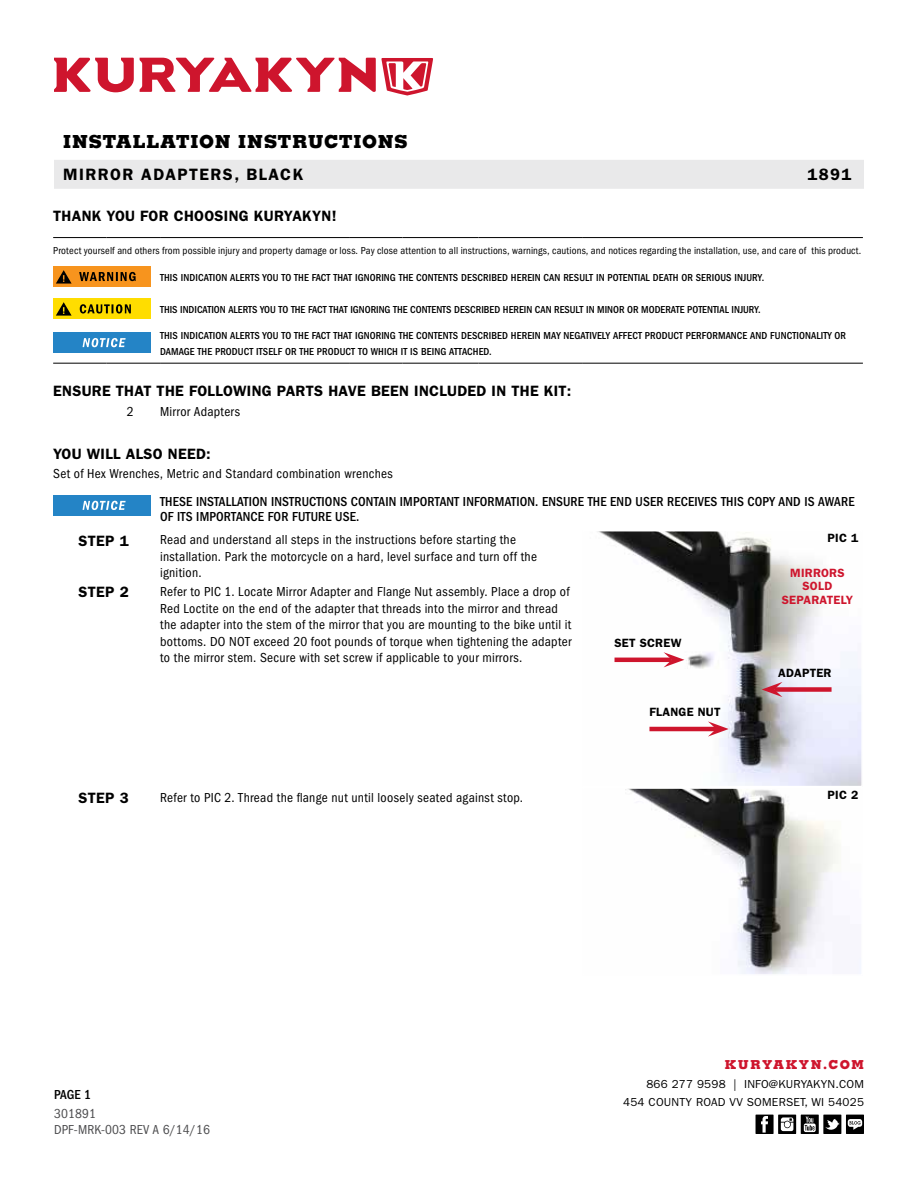
<style>
.page{position:relative;width:918px;height:1188px;background:#fff}
.page>*{position:absolute;margin:0;border:0;box-sizing:border-box;transform-origin:0 0}
.t1{font:800 18px "Memphis";letter-spacing:.04em;color:#000}
.t2{font:600 16.5px "Franklin Gothic";letter-spacing:.09em;color:#000}
.t3{font:600 15px "Franklin Gothic";letter-spacing:.02em;color:#000}
.t4{font:condensed 13.5px/16.5px "Franklin Gothic";letter-spacing:.02em;color:#000}
.t5{font:500 condensed 13.5px/15.8px "Franklin Gothic";letter-spacing:.01em;color:#000}
.t6{font:condensed 13.5px/15.8px "Franklin Gothic";letter-spacing:.01em;color:#4d4d4f}
.t7{font:800 12.3px "Memphis";letter-spacing:.12em;color:#ce152d}
.t8{font:600 12px "Franklin Gothic";letter-spacing:.02em;color:#000}
.t9{font:600 12px/13.5px "Franklin Gothic";letter-spacing:.02em;color:#ce152d;text-align:center}
.t10{font:11.7px/18px "Franklin Gothic";letter-spacing:.02em;color:#000;text-align:right}
.t11{font:500 condensed 10.5px/15.8px "Franklin Gothic";letter-spacing:.01em;color:#000}
.t12{font:condensed 10.5px "Franklin Gothic";letter-spacing:.015em;color:#000}
</style>
<div class="page">
<svg style="left:54px;top:58px;width:379px;height:38px"></svg>
<div style="left:54px;top:160px;width:810px;height:29px;background:#e9e9ea"></div>
<div style="left:846px;top:1115px;width:18px;height:19px;background:#000"></div>
<svg style="left:848px;top:1119px;width:14px;height:11px"></svg>
<svg style="left:778px;top:1115px;width:18px;height:19px"></svg>
<svg style="left:781px;top:1117px;width:12px;height:14px"></svg>
<div style="left:756px;top:1115px;width:18px;height:19px;background:#000"></div>
<svg style="left:761px;top:1116px;width:7px;height:17px"></svg>
<svg style="left:801px;top:1115px;width:18px;height:19px"></svg>
<svg style="left:804px;top:1117px;width:12px;height:15px"></svg>
<div style="left:823px;top:1115px;width:18px;height:19px;background:#000"></div>
<svg style="left:825px;top:1119px;width:15px;height:11px"></svg>
<hr style="left:53px;top:237px;width:54px;height:1px;background:#000">
<hr style="left:107px;top:237px;width:53px;height:1px;background:#000">
<hr style="left:160px;top:237px;width:189px;height:1px;background:#000">
<hr style="left:349px;top:237px;width:54px;height:1px;background:#000">
<hr style="left:403px;top:237px;width:53px;height:1px;background:#000">
<svg style="left:456px;top:237px;width:23px;height:1px"></svg>
<hr style="left:479px;top:237px;width:103px;height:1px;background:#000">
<hr style="left:582px;top:237px;width:281px;height:1px;background:#000">
<hr style="left:53px;top:363px;width:54px;height:1px;background:#000">
<hr style="left:107px;top:363px;width:53px;height:1px;background:#000">
<hr style="left:160px;top:363px;width:189px;height:1px;background:#000">
<hr style="left:349px;top:363px;width:54px;height:1px;background:#000">
<hr style="left:403px;top:363px;width:53px;height:1px;background:#000">
<svg style="left:456px;top:363px;width:23px;height:1px"></svg>
<hr style="left:479px;top:363px;width:103px;height:1px;background:#000">
<hr style="left:582px;top:363px;width:281px;height:1px;background:#000">
<div style="left:53px;top:267px;width:97px;height:20px;background:#f7941e"></div>
<svg style="left:79px;top:272px;width:57px;height:9px"></svg>
<svg style="left:56px;top:270px;width:16px;height:14px"></svg>
<div style="left:53px;top:299px;width:97px;height:20px;background:#fd0"></div>
<svg style="left:56px;top:302px;width:16px;height:14px"></svg>
<svg style="left:80px;top:304px;width:51px;height:10px"></svg>
<div style="left:53px;top:333px;width:97px;height:20px;background:#2484c6"></div>
<svg style="left:83px;top:338px;width:43px;height:9px"></svg>
<div style="left:53px;top:495px;width:97px;height:20px;background:#2484c6"></div>
<svg style="left:83px;top:501px;width:43px;height:9px"></svg>
<img style="left:601px;top:533px;width:259px;height:440px">
<div style="left:582px;top:530px;width:281px;height:257px;border:2px solid #fff"></div>
<hr style="left:649px;top:727px;width:67px;height:4px;background:#ce152d">
<svg style="left:708px;top:721px;width:21px;height:16px"></svg>
<hr style="left:615px;top:658px;width:57px;height:4px;background:#ce152d">
<svg style="left:664px;top:652px;width:20px;height:15px"></svg>
<div style="left:774px;top:687px;width:58px;height:5px;background:#ce152d"></div>
<svg style="left:762px;top:682px;width:20px;height:15px"></svg>
<h1 class="t1" style="left:63px;top:130px;width:346px">INSTALLATION INSTRUCTIONS</h1>
<p class="t2" style="left:63px;top:165px;width:242px">MIRROR ADAPTERS, BLACK</p>
<p class="t2" style="left:807px;top:165px;width:46px">1891</p>
<p class="t3" style="left:53px;top:207px;width:285px">THANK YOU FOR CHOOSING KURYAKYN!</p>
<p class="t12" style="left:53px;top:245px;width:810px">Protect yourself and others from possible injury and property damage or loss. Pay close attention to all instructions, warnings, cautions, and notices regarding the installation, use, and care of this product.</p>
<p class="t11" style="left:160px;top:270px;width:606px">THIS INDICATION ALERTS YOU TO THE FACT THAT IGNORING THE CONTENTS DESCRIBED HEREIN CAN RESULT IN POTENTIAL DEATH OR SERIOUS INJURY.</p>
<p class="t11" style="left:160px;top:302px;width:602px">THIS INDICATION ALERTS YOU TO THE FACT THAT IGNORING THE CONTENTS DESCRIBED HEREIN CAN RESULT IN MINOR OR MODERATE POTENTIAL INJURY.</p>
<p class="t11" style="left:160px;top:328px;width:687px">THIS INDICATION ALERTS YOU TO THE FACT THAT IGNORING THE CONTENTS DESCRIBED HEREIN MAY NEGATIVELY AFFECT PRODUCT PERFORMANCE AND FUNCTIONALITY OR<br>DAMAGE THE PRODUCT ITSELF OR THE PRODUCT TO WHICH IT IS BEING ATTACHED.</p>
<p class="t3" style="left:53px;top:382px;width:520px">ENSURE THAT THE FOLLOWING PARTS HAVE BEEN INCLUDED IN THE KIT:</p>
<p class="t4" style="left:127px;top:404px;width:8px">2</p>
<p class="t4" style="left:160px;top:404px;width:81px">Mirror Adapters</p>
<p class="t3" style="left:53px;top:445px;width:159px">YOU WILL ALSO NEED:</p>
<p class="t4" style="left:53px;top:466px;width:341px">Set of Hex Wrenches, Metric and Standard combination wrenches</p>
<p class="t5" style="left:160px;top:493px;width:696px">THESE INSTALLATION INSTRUCTIONS CONTAIN IMPORTANT INFORMATION. ENSURE THE END USER RECEIVES THIS COPY AND IS AWARE<br>OF ITS IMPORTANCE FOR FUTURE USE.</p>
<p class="t3" style="left:79px;top:532px;width:52px">STEP 1</p>
<p class="t4" style="left:160px;top:532px;width:378px">Read and understand all steps in the instructions before starting the installation. Park the motorcycle on a hard, level surface and turn off the ignition.</p>
<p class="t3" style="left:79px;top:583px;width:52px">STEP 2</p>
<p class="t4" style="left:160px;top:584px;width:413px">Refer to PIC 1. Locate Mirror Adapter and Flange Nut assembly. Place a drop of Red Loctite on the end of the adapter that threads into the mirror and thread the adapter into the stem of the mirror that you are mounting to the bike until it bottoms. DO NOT exceed 20 foot pounds of torque when tightening the adapter to the mirror stem. Secure with set screw if applicable to your mirrors.</p>
<p class="t8" style="left:828px;top:531px;width:32px">PIC 1</p>
<p class="t9" style="left:782px;top:566px;width:73px">MIRRORS<br>SOLD<br>SEPARATELY</p>
<p class="t8" style="left:615px;top:636px;width:68px">SET SCREW</p>
<p class="t3" style="left:79px;top:789px;width:52px">STEP 3</p>
<p class="t4" style="left:160px;top:789px;width:365px">Refer to PIC 2. Thread the flange nut until loosely seated against stop.</p>
<p class="t8" style="left:649px;top:705px;width:73px">FLANGE NUT</p>
<p class="t8" style="left:778px;top:666px;width:55px">ADAPTER</p>
<p class="t8" style="left:828px;top:788px;width:32px">PIC 2</p>
<p class="t5" style="left:54px;top:1087px;width:39px">PAGE 1</p>
<p class="t6" style="left:54px;top:1106px;width:157px">301891<br>DPF-MRK-003 REV A 6/14/16</p>
<p class="t7" style="left:725px;top:1057px;width:141px">KURYAKYN.COM</p>
<p class="t10" style="left:623px;top:1076px;width:242px">866 277 9598 | INFO@KURYAKYN.COM<br>454 COUNTY ROAD VV SOMERSET, WI 54025</p>
</div>
